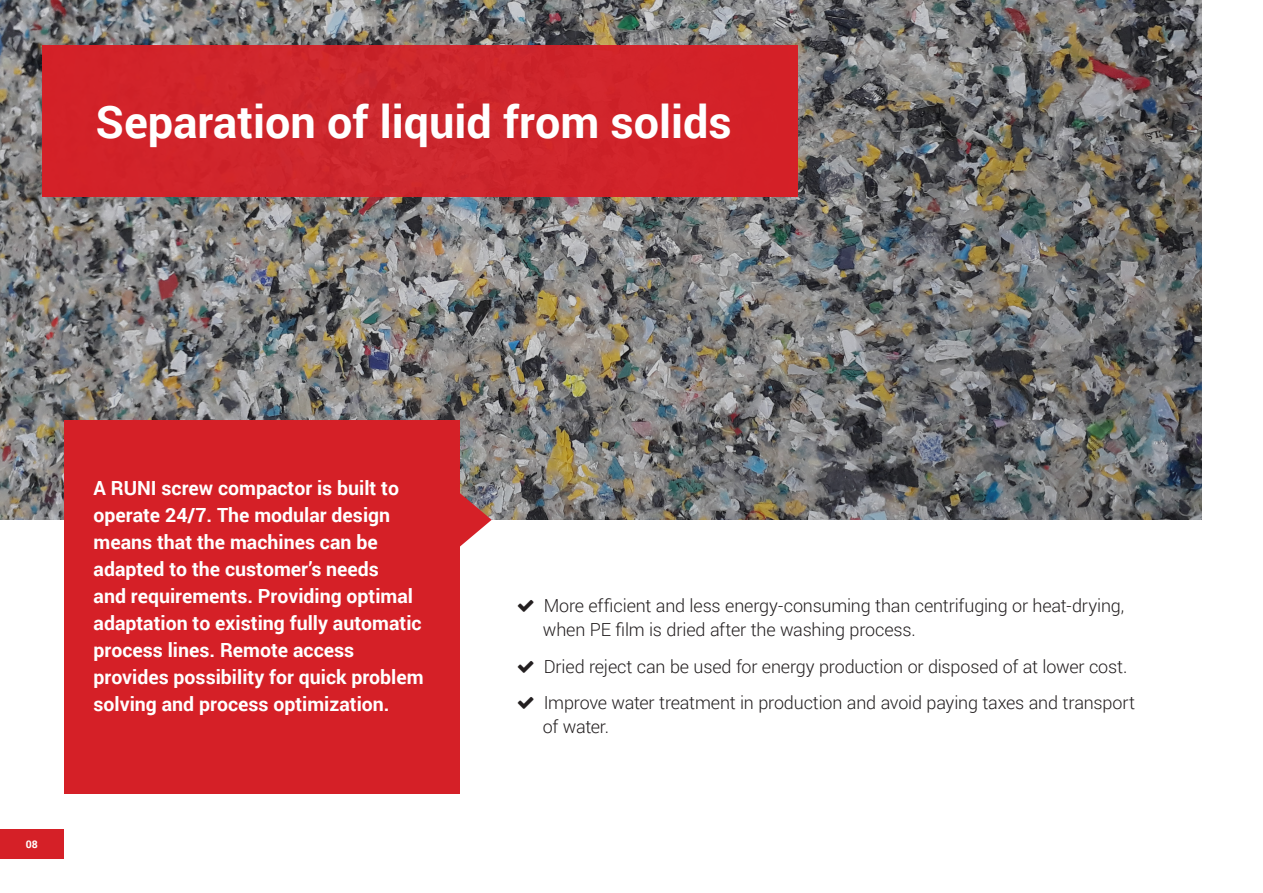
<style>
.page{position:relative;width:1263px;height:893px;background:#fff}
.page>*{position:absolute;margin:0;border:0;box-sizing:border-box;transform-origin:0 0}
.Subtitile{font:700 45px "Roboto";color:#fff}
.Subtitle_4{font:700 19.5px/27px "Roboto";color:#fff}
.Body2{font:300 18px "Roboto";letter-spacing:-.01em;color:#231f20}
.t1{font:700 10.5px "Roboto";color:#fff}
</style>
<div class="page">
<img style="left:0;top:0;width:1202px;height:520px">
<svg style="left:459px;top:484px;width:33px;height:72px"></svg>
<div style="left:64px;top:420px;width:395px;height:373px;background:#d52027"></div>
<div style="left:43px;top:45px;width:755px;height:151px;background:#d52027"></div>
<div style="left:0;top:829px;width:64px;height:30px;background:#d52027"></div>
<p class="Subtitile" style="left:96px;top:91px;width:638px">Separation of liquid from solids</p>
<p class="t1" style="left:26px;top:837px;width:14px">08</p>
<p class="Subtitle_4" style="left:94px;top:474px;width:332px">A RUNI screw compactor is built to operate 24/7. The modular design means that the machines can be adapted to the customer’s needs<br>and requirements. Providing optimal adaptation to existing fully automatic process lines. Remote access provides possibility for quick problem solving and process optimization.</p>
<p class="Body2" style="left:544px;top:594px;width:582px">More efficient and less energy-consuming than centrifuging or heat-drying,</p>
<p class="Body2" style="left:543px;top:618px;width:374px">when PE film is dried after the washing process.</p>
<p class="Body2" style="left:544px;top:654px;width:585px">Dried reject can be used for energy production or disposed of at lower cost.</p>
<p class="Body2" style="left:544px;top:690px;width:593px">Improve water treatment in production and avoid paying taxes and transport</p>
<p class="Body2" style="left:543px;top:714px;width:68px">of water.</p>
</div>
